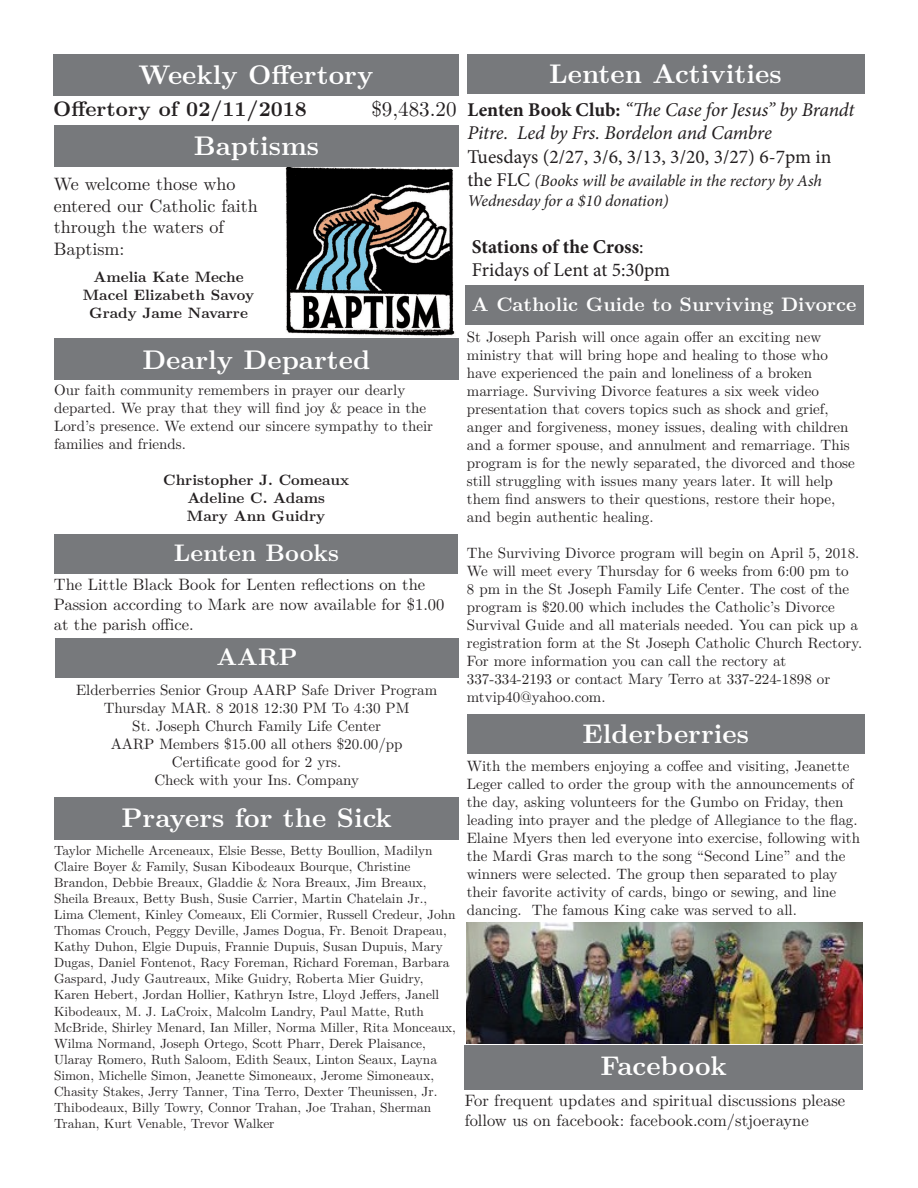
<style>
.page{position:relative;width:918px;height:1188px;background:#fff}
.page>*{position:absolute;margin:0;border:0;box-sizing:border-box;transform-origin:0 0}
.t1{font:700 27px "LM Roman 10";color:#fff}
.t2{font:700 24px "LM Roman 10";color:#fff}
.t3{font:700 21px "LM Roman 10";color:#231f20}
.t4{font:21px "LM Roman 10";color:#231f20}
.t5{font:19.5px/23.4px "Minion Pro";color:#231f20}
.t6{font:italic 19.5px/23.4px "Minion Pro";letter-spacing:-.01em;color:#231f20}
.t7{font:700 19.5px "LM Roman 10";color:#fff}
.t8{font:18px/21.6px "LM Roman 10";color:#231f20}
.t9{font:16.5px/19.8px "LM Roman 10";color:#231f20}
.t10{font:italic 16.5px/19.8px "Minion Pro";letter-spacing:-.005em;color:#231f20}
.t11{font:15px/18px "LM Roman 10";color:#231f20}
.t12{font:700 15px/18px "LM Roman 10";color:#231f20;text-align:center}
.t13{font:13.35px/16px "LM Roman 10";color:#231f20}
.s1{font-weight:700;font-style:normal}
.s2{font-style:normal;font-size:19.5px}
.s3{font-weight:700}
</style>
<div class="page">
<div style="left:465px;top:1045px;width:398px;height:45px;background:#77797c"></div>
<div style="left:54px;top:797px;width:405px;height:43px;background:#77797c"></div>
<div style="left:53px;top:54px;width:406px;height:41px;background:#77797c"></div>
<div style="left:55px;top:534px;width:403px;height:40px;background:#77797c"></div>
<img style="left:274px;top:166px;width:185px;height:170px">
<div style="left:54px;top:338px;width:405px;height:42px;background:#77797c"></div>
<div style="left:54px;top:125px;width:405px;height:41px;background:#77797c"></div>
<div style="left:465px;top:285px;width:399px;height:40px;background:#77797c"></div>
<div style="left:467px;top:714px;width:398px;height:40px;background:#77797c"></div>
<div style="left:467px;top:54px;width:397px;height:40px;background:#77797c"></div>
<img style="left:467px;top:923px;width:396px;height:121px">
<div style="left:55px;top:638px;width:404px;height:40px;background:#77797c"></div>
<h1 class="t1" style="left:139px;top:54px;width:236px">Weekly Offertory</h1>
<h3 class="t3" style="left:53px;top:92px;width:255px">Offertory of 02/11/2018</h3>
<h3 class="t4" style="left:371px;top:92px;width:87px">$9,483.20</h3>
<h1 class="t1" style="left:194px;top:125px;width:127px">Baptisms</h1>
<p class="t8" style="left:54px;top:172px;width:206px">We welcome those who entered our Catholic faith through the waters of<br>Baptism:</p>
<p class="t12" style="left:83px;top:267px;width:173px">Amelia Kate Meche<br>Macel Elizabeth Savoy<br>Grady Jame Navarre</p>
<h1 class="t1" style="left:142px;top:338px;width:230px">Dearly Departed</h1>
<p class="t11" style="left:54px;top:380px;width:381px">Our faith community remembers in prayer our dearly departed. We pray that they will find joy &amp; peace in the Lord’s presence. We extend our sincere sympathy to their families and friends.</p>
<p class="t12" style="left:163px;top:470px;width:187px">Christopher J. Comeaux<br>Adeline C. Adams<br>Mary Ann Guidry</p>
<h2 class="t2" style="left:174px;top:534px;width:167px">Lenten Books</h2>
<p class="t9" style="left:54px;top:573px;width:392px">The Little Black Book for Lenten reflections on the<br>Passion according to Mark are now available for $1.00 at the parish office.</p>
<h2 class="t2" style="left:216px;top:638px;width:83px">AARP</h2>
<p class="t11" style="left:76px;top:679px;width:363px;text-align:center">Elderberries Senior Group AARP Safe Driver Program Thursday MAR. 8 2018 12:30 PM To 4:30 PM<br>St. Joseph Church Family Life Center<br>AARP Members $15.00 all others $20.00/pp Certificate good for 2 yrs.<br>Check with your Ins. Company</p>
<h1 class="t1" style="left:121px;top:797px;width:272px">Prayers for the Sick</h1>
<p class="t13" style="left:54px;top:842px;width:403px">Taylor Michelle Arceneaux, Elsie Besse, Betty Boullion, Madilyn Claire Boyer &amp; Family, Susan Kibodeaux Bourque, Christine Brandon, Debbie Breaux, Gladdie &amp; Nora Breaux, Jim Breaux, Sheila Breaux, Betty Bush, Susie Carrier, Martin Chatelain Jr., Lima Clement, Kinley Comeaux, Eli Cormier, Russell Credeur, John Thomas Crouch, Peggy Deville, James Dogua, Fr. Benoit Drapeau, Kathy Duhon, Elgie Dupuis, Frannie Dupuis, Susan Dupuis, Mary Dugas, Daniel Fontenot, Racy Foreman, Richard Foreman, Barbara Gaspard, Judy Gautreaux, Mike Guidry, Roberta Mier Guidry, Karen Hebert, Jordan Hollier, Kathryn Istre, Lloyd Jeffers, Janell Kibodeaux, M. J. LaCroix, Malcolm Landry, Paul Matte, Ruth McBride, Shirley Menard, Ian Miller, Norma Miller, Rita Monceaux, Wilma Normand, Joseph Ortego, Scott Pharr, Derek Plaisance, Ularay Romero, Ruth Saloom, Edith Seaux, Linton Seaux, Layna Simon, Michelle Simon, Jeanette Simoneaux, Jerome Simoneaux, Chasity Stakes, Jerry Tanner, Tina Terro, Dexter Theunissen, Jr.<br>Thibodeaux, Billy Towry, Connor Trahan, Joe Trahan, Sherman Trahan, Kurt Venable, Trevor Walker</p>
<h1 class="t1" style="left:549px;top:53px;width:234px">Lenten Activities</h1>
<h3 class="t6" style="left:468px;top:98px;width:389px"><span class="s1">Lenten Book Club:</span> “The Case for Jesus” by Brandt<br>Pitre. Led by Frs. Bordelon and Cambre</h3>
<h3 class="t5" style="left:468px;top:145px;width:365px">Tuesdays (2/27, 3/6, 3/13, 3/20, 3/27) 6-7pm in</h3>
<p class="t10" style="left:468px;top:171px;width:356px"><span class="s2">the FLC</span> (Books will be available in the rectory by Ash<br>Wednesday for a $10 donation)</p>
<h3 class="t5" style="left:472px;top:235px;width:200px"><span class="s3">Stations of the Cross</span>:<br>Fridays of Lent at 5:30pm</h3>
<h3 class="t7" style="left:472px;top:289px;width:386px">A Catholic Guide to Surviving Divorce</h3>
<p class="t11" style="left:467px;top:327px;width:389px">St Joseph Parish will once again offer an exciting new ministry that will bring hope and healing to those who have experienced the pain and loneliness of a broken marriage. Surviving Divorce features a six week video presentation that covers topics such as shock and grief, anger and forgiveness, money issues, dealing with children and a former spouse, and annulment and remarriage. This program is for the newly separated, the divorced and those still struggling with issues many years later. It will help them find answers to their questions, restore their hope, and begin authentic healing.</p>
<p class="t11" style="left:467px;top:543px;width:397px">The Surviving Divorce program will begin on April 5, 2018.<br>We will meet every Thursday for 6 weeks from 6:00 pm to<br>8 pm in the St Joseph Family Life Center. The cost of the program is $20.00 which includes the Catholic’s Divorce Survival Guide and all materials needed. You can pick up a registration form at the St Joseph Catholic Church Rectory.<br>For more information you can call the rectory at 337-334-2193 or contact Mary Terro at 337-224-1898 or mtvip40@yahoo.com.</p>
<h1 class="t1" style="left:583px;top:713px;width:168px">Elderberries</h1>
<p class="t11" style="left:467px;top:756px;width:395px">With the members enjoying a coffee and visiting, Jeanette Leger called to order the group with the announcements of the day, asking volunteers for the Gumbo on Friday, then leading into prayer and the pledge of Allegiance to the flag.<br>Elaine Myers then led everyone into exercise, following with the Mardi Gras march to the song “Second Line” and the winners were selected. The group then separated to play their favorite activity of cards, bingo or sewing, and line dancing. The famous King cake was served to all.</p>
<h1 class="t1" style="left:601px;top:1045px;width:128px">Facebook</h1>
<p class="t9" style="left:465px;top:1089px;width:382px">For frequent updates and spiritual discussions please follow us on facebook: facebook.com/stjoerayne</p>
</div>
